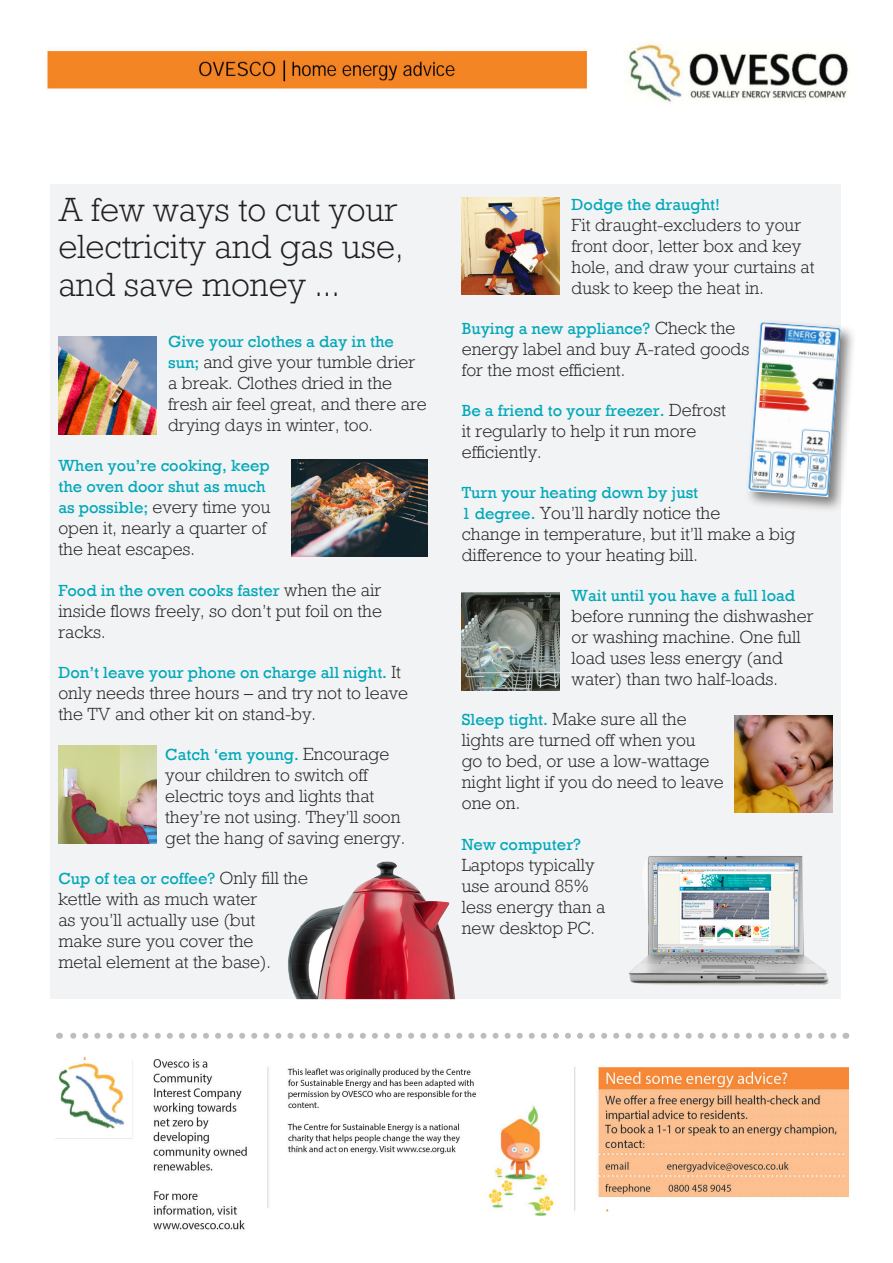
<style>
.page{position:relative;width:893px;height:1263px;background:#fff}
.page>*{position:absolute;margin:0;border:0;box-sizing:border-box;transform-origin:0 0}
.t1{font:300 31.5px/37.5px "Rockwell Nova";color:#231f20}
.t2{font:300 16.5px/21px "Rockwell Nova";color:#231f20}
.t3{font:16.5px/21px "Rockwell";color:#00a8b9}
.s1{font-family:"Rockwell Nova";font-weight:300;color:#231f20}
.s2{font-family:"Rockwell";font-weight:400;color:#00a8b9}
</style>
<div class="page">
<div style="left:50px;top:184px;width:790px;height:815px;background:#f2f3f4"></div>
<img style="left:58px;top:336px;width:98px;height:98px">
<img style="left:58px;top:746px;width:98px;height:97px">
<img style="left:292px;top:459px;width:136px;height:97px">
<img style="left:288px;top:861px;width:167px;height:138px">
<img style="left:734px;top:715px;width:98px;height:98px">
<img style="left:462px;top:197px;width:98px;height:98px">
<img style="left:462px;top:593px;width:98px;height:97px">
<img style="left:629px;top:856px;width:200px;height:129px">
<div style="left:744px;top:319px;width:113px;height:194px;background:#231f20;opacity:.57"></div>
<img style="left:748px;top:322px;width:93px;height:175px">
<svg style="left:59px;top:1033px;width:774px;height:6px"></svg>
<img style="left:46px;top:43px;width:803px;height:60px">
<img style="left:56px;top:1056px;width:794px;height:174px">
<p class="t1" style="left:58px;top:191px;width:347px">A few ways to cut your electricity and gas use, and save money ...</p>
<p class="t3" style="left:572px;top:194px;width:150px">Dodge the draught!</p>
<p class="t2" style="left:572px;top:214px;width:244px">Fit draught-excluders to your front door, letter box and key hole, and draw your curtains at dusk to keep the heat in.</p>
<p class="t3" style="left:462px;top:318px;width:275px">Buying a new appliance? <span class="s1">Check the</span></p>
<p class="t2" style="left:462px;top:338px;width:289px">energy label and buy A-rated goods for the most efficient.</p>
<p class="t3" style="left:462px;top:400px;width:266px">Be a friend to your freezer. <span class="s1">Defrost</span></p>
<p class="t2" style="left:462px;top:420px;width:236px">it regularly to help it run more efficiently.</p>
<p class="t3" style="left:462px;top:482px;width:238px">Turn your heating down by just</p>
<p class="t2" style="left:462px;top:502px;width:335px"><span class="s2">1 degree.</span> You’ll hardly notice the<br>change in temperature, but it’ll make a big difference to your heating bill.</p>
<p class="t3" style="left:572px;top:585px;width:225px">Wait until you have a full load</p>
<p class="t2" style="left:572px;top:606px;width:243px">before running the dishwasher or washing machine. One full load uses less energy (and water) than two half-loads.</p>
<p class="t2" style="left:462px;top:709px;width:264px"><span class="s2">Sleep tight.</span> Make sure all the lights are turned off when you<br>go to bed, or use a low-wattage night light if you do need to leave one on.</p>
<p class="t3" style="left:462px;top:834px;width:121px">New computer?</p>
<p class="t2" style="left:462px;top:854px;width:145px">Laptops typically use around 85% less energy than a new desktop PC.</p>
<p class="t2" style="left:168px;top:331px;width:260px"><span class="s2">Give your clothes a day in the sun;</span> and give your tumble drier a break. Clothes dried in the fresh air feel great, and there are drying days in winter, too.</p>
<p class="t3" style="left:58px;top:456px;width:214px">When you’re cooking, keep the oven door shut as much as possible; <span class="s1">every time you open it, nearly a quarter of the heat escapes.</span></p>
<p class="t2" style="left:58px;top:579px;width:325px;text-align:justify"><span class="s2">Food in the oven cooks faster</span> when the air inside flows freely, so don’t put foil on the racks.</p>
<p class="t2" style="left:58px;top:661px;width:351px"><span class="s2">Don’t leave your phone on charge all night.</span> It only needs three hours – and try not to leave the TV and other kit on stand-by.</p>
<p class="t2" style="left:165px;top:743px;width:241px"><span class="s2">Catch ‘em young.</span> Encourage your children to switch off electric toys and lights that they’re not using. They’ll soon get the hang of saving energy.</p>
<p class="t2" style="left:58px;top:867px;width:251px"><span class="s2">Cup of tea or coffee?</span> Only fill the kettle with as much water<br>as you’ll actually use (but<br>make sure you cover the<br>metal element at the base).</p>
</div>
